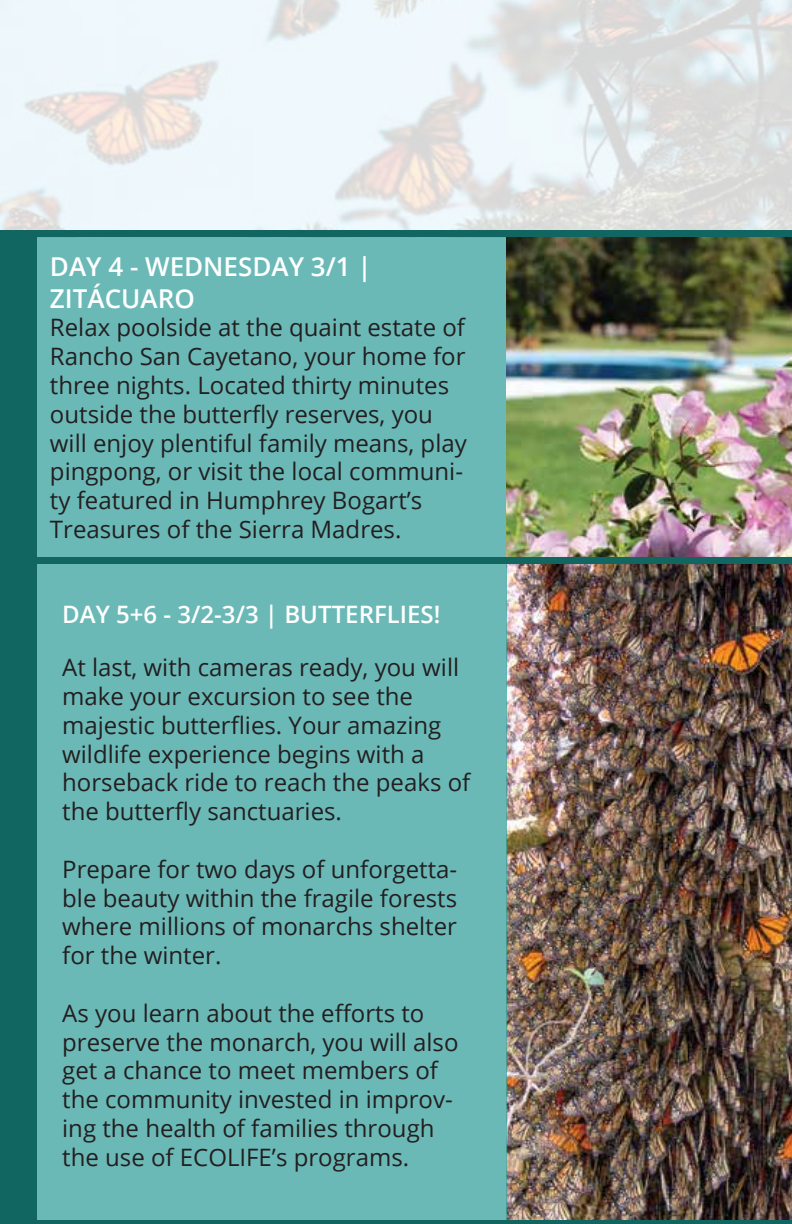
<style>
.page{position:relative;width:792px;height:1224px;background:#fff}
.page>*{position:absolute;margin:0;border:0;box-sizing:border-box;transform-origin:0 0}
.t1{font:600 26px/31.2px "Open Sans";color:#fff}
.t2{font:24px/28.8px "Open Sans";color:#231f20}
.t3{font:600 24px "Open Sans";color:#fff}
</style>
<div class="page">
<img style="left:506px;top:237px;width:286px;height:983px">
<div style="left:36px;top:237px;width:470px;height:985px;background:#6bb9b7"></div>
<div style="left:0;top:237px;width:36px;height:987px;background:#116662"></div>
<hr style="left:0;top:1220px;width:792px;height:4px;background:#116662">
<div style="left:0;top:230px;width:792px;height:7px;background:#116662"></div>
<div style="left:0;top:557px;width:792px;height:7px;background:#116662"></div>
<p class="t1" style="left:50px;top:251px;width:323px">DAY 4 - WEDNESDAY 3/1 |<br>ZITÁCUARO</p>
<p class="t2" style="left:50px;top:313px;width:418px">Relax poolside at the quaint estate of Rancho San Cayetano, your home for three nights. Located thirty minutes outside the butterfly reserves, you will enjoy plentiful family means, play pingpong, or visit the local communi&shy;ty featured in Humphrey Bogart’s Treasures of the Sierra Madres.</p>
<p class="t3" style="left:62px;top:598px;width:380px">DAY 5+6 - 3/2-3/3 | BUTTERFLIES!</p>
<p class="t2" style="left:62px;top:653px;width:410px">At last, with cameras ready, you will make your excursion to see the majestic butterflies. Your amazing wildlife experience begins with a horseback ride to reach the peaks of the butterfly sanctuaries.</p>
<p class="t2" style="left:62px;top:854px;width:397px;text-align:justify">Prepare for two days of unforgetta&shy;ble beauty within the fragile forests where millions of monarchs shelter for the winter.</p>
<p class="t2" style="left:62px;top:998px;width:398px">As you learn about the efforts to preserve the monarch, you will also get a chance to meet members of the community invested in improv&shy;ing the health of families through the use of ECOLIFE’s programs.</p>
</div>
